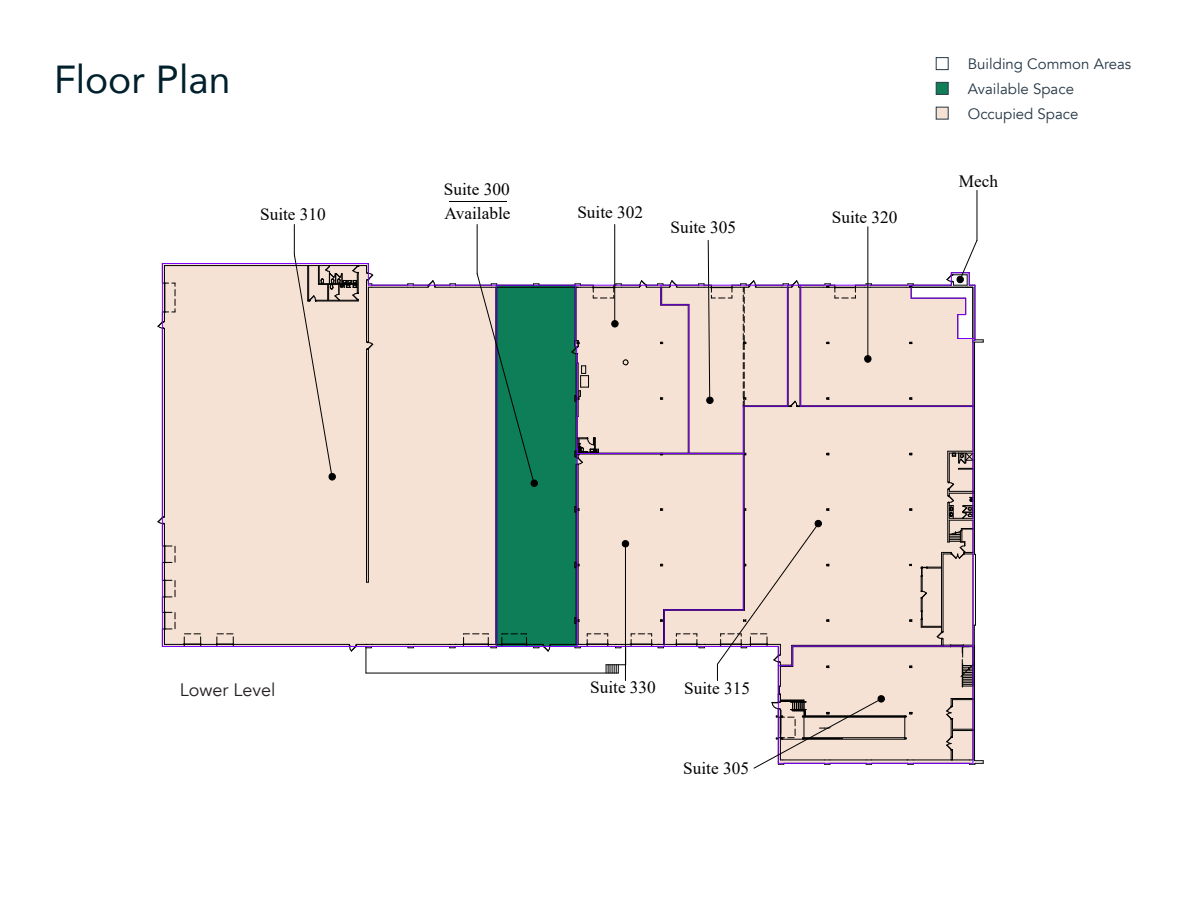
<style>
.page{position:relative;width:1188px;height:918px;background:#fff}
.page>*{position:absolute;margin:0;border:0;box-sizing:border-box;transform-origin:0 0}
.t1{font:39px "Avenir";color:#00202b}
.t2{font:18px "Avenir";color:#231f20}
.t3{font:17.25px/24px "Times New Roman";color:#000}
.t4{font:15px "Avenir";color:#253746}
</style>
<div class="page">
<div style="left:163px;top:264px;width:245px;height:382px;background:#f5e2d4"></div>
<hr style="left:366px;top:673px;width:252px;height:1px;background:#000">
<hr style="left:371px;top:644px;width:37px;height:1px;background:#000">
<svg style="left:349px;top:644px;width:23px;height:29px"></svg>
<hr style="left:233px;top:644px;width:116px;height:1px;background:#000">
<svg style="left:158px;top:517px;width:76px;height:130px;background:#ebd9cd"></svg>
<hr style="left:164px;top:328px;width:1px;height:189px;background:#000">
<svg style="left:158px;top:263px;width:18px;height:66px"></svg>
<hr style="left:164px;top:265px;width:203px;height:1px;background:#000">
<hr style="left:368px;top:349px;width:1px;height:233px;background:#000">
<hr style="left:366px;top:349px;width:1px;height:233px;background:#000">
<hr style="left:366px;top:280px;width:1px;height:62px;background:#000">
<svg style="left:367px;top:342px;width:7px;height:8px"></svg>
<hr style="left:368px;top:287px;width:1px;height:55px;background:#000">
<hr style="left:372px;top:287px;width:36px;height:1px;background:#000">
<hr style="left:162px;top:263px;width:206px;height:1px;background:#7f00ff">
<svg style="left:366px;top:263px;width:8px;height:25px"></svg>
<hr style="left:368px;top:285px;width:128px;height:1px;background:#7f00ff">
<hr style="left:162px;top:646px;width:334px;height:1px;background:#7f00ff">
<hr style="left:162px;top:263px;width:1px;height:383px;background:#7f00ff">
<div style="left:329px;top:473px;width:6px;height:7px;background:#000;border-radius:50%"></div>
<div style="left:329px;top:473px;width:7px;height:7px;border:1px solid #000;border-radius:50%"></div>
<hr style="left:294px;top:224px;width:1px;height:30px;background:#000">
<svg style="left:294px;top:254px;width:65px;height:223px;background:#e5d4c8"></svg>
<hr style="left:477px;top:224px;width:1px;height:50px;background:#000">
<hr style="left:977px;top:190px;width:1px;height:50px;background:#000">
<hr style="left:614px;top:224px;width:1px;height:100px;background:#000">
<hr style="left:868px;top:227px;width:1px;height:132px;background:#000">
<svg style="left:408px;top:240px;width:576px;height:529px"></svg>
<hr style="left:449px;top:201px;width:58px;height:1px;background:#000">
<div style="left:936px;top:57px;width:13px;height:13px;background:#fff;border:1px solid #253746"></div>
<div style="left:936px;top:82px;width:13px;height:13px;background:#107e57;border:1px solid #253746"></div>
<svg style="left:936px;top:107px;width:13px;height:13px"></svg>
<p class="t1" style="left:54px;top:48px;width:178px">Floor Plan</p>
<p class="t4" style="left:968px;top:55px;width:165px">Building Common Areas</p>
<p class="t4" style="left:968px;top:80px;width:108px">Available Space</p>
<p class="t4" style="left:968px;top:104px;width:112px">Occupied Space</p>
<p class="t3" style="left:260px;top:201px;width:67px">Suite 310</p>
<p class="t3" style="left:444px;top:176px;width:68px">Suite 300<br>Available</p>
<p class="t3" style="left:577px;top:200px;width:67px">Suite 302</p>
<p class="t3" style="left:670px;top:215px;width:67px">Suite 305</p>
<p class="t3" style="left:832px;top:205px;width:67px">Suite 320</p>
<p class="t3" style="left:959px;top:169px;width:41px">Mech</p>
<p class="t2" style="left:180px;top:679px;width:97px">Lower Level</p>
<p class="t3" style="left:590px;top:675px;width:67px">Suite 330</p>
<p class="t3" style="left:684px;top:676px;width:67px">Suite 315</p>
<p class="t3" style="left:683px;top:756px;width:67px">Suite 305</p>
</div>
